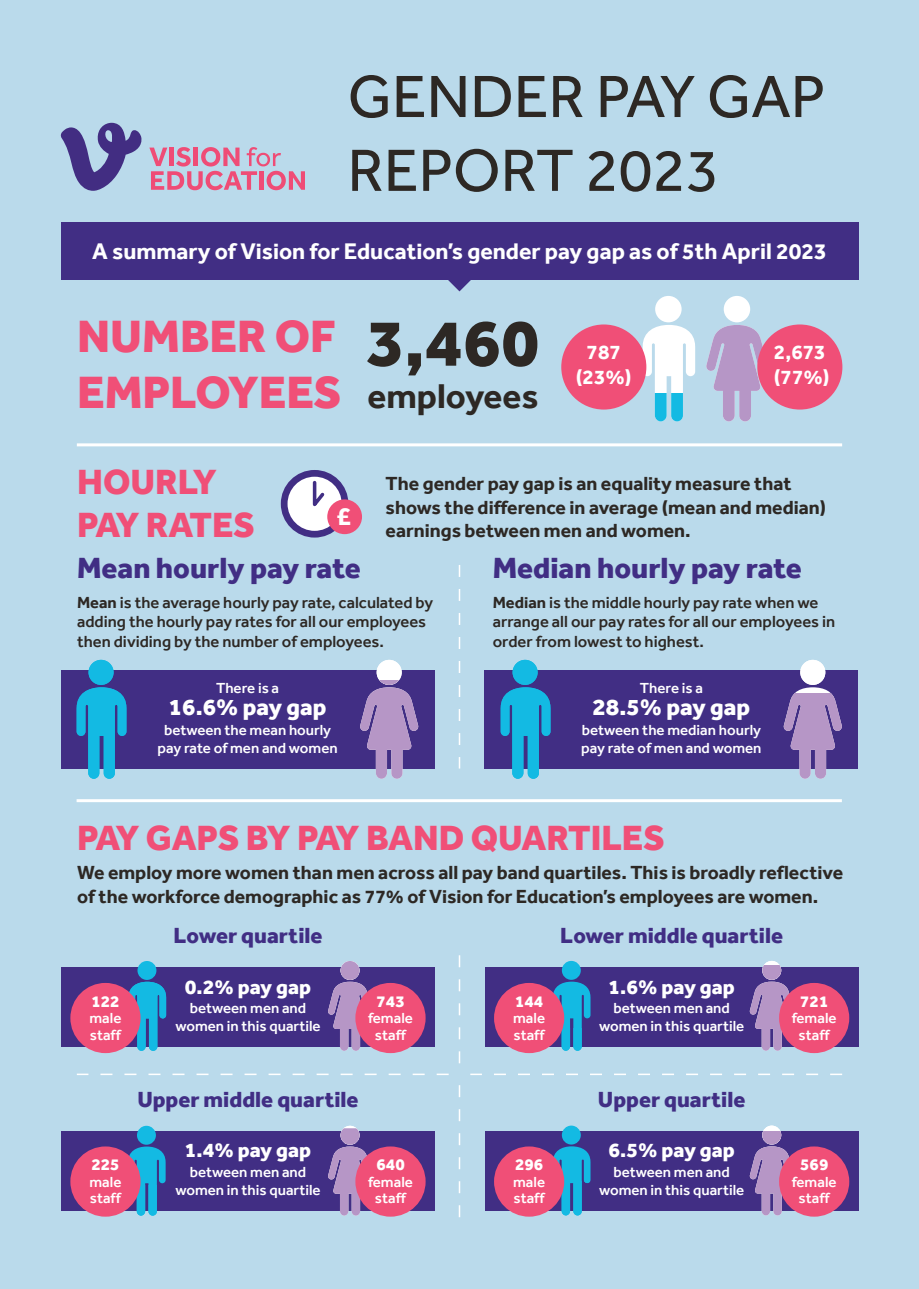
<style>
.page{position:relative;width:919px;height:1289px;background:#fff}
.page>*{position:absolute;margin:0;border:0;box-sizing:border-box;transform-origin:0 0}
.t1{font:800 68.1px "Effra";color:#2d2824}
.t2{font:61.5px/73.8px "Effra";color:#2d2824}
.t3{font:800 46.5px/55.8px "Effra";color:#f04f77}
.t4{font:800 36px/43.2px "Effra";color:#f04f77}
.t5{font:700 35.4px "Effra";color:#2d2824}
.t6{font:800 30px "Effra";color:#412e84}
.t7{font:700 26.4px "Effra";color:#fff}
.t8{font:800 24px "Effra";color:#fff}
.t9{font:700 23.25px "Effra";color:#fff}
.t10{font:800 22.5px "Effra";color:#412e84}
.t11{font:800 21px "Effra";color:#fff}
.t12{font:700 21px/25.2px "Effra";color:#fff;text-align:center}
.t13{font:700 19.5px/23.4px "Effra";color:#2d2824}
.t14{font:800 16.8px "Effra";color:#fff}
.t15{font:500 16.5px/19.8px "Effra";color:#2d2824}
.t16{font:500 15px/16.5px "Effra";color:#fff;text-align:center}
.s1{font-weight:700}
</style>
<div class="page">
<div style="left:0;top:0;width:918px;height:1288px;background:#badaeb"></div>
<div style="left:61px;top:670px;width:373px;height:98px;background:#412e84"></div>
<div style="left:484px;top:670px;width:374px;height:98px;background:#412e84"></div>
<div style="left:61px;top:222px;width:797px;height:58px;background:#412e84"></div>
<svg style="left:448px;top:280px;width:23px;height:11px"></svg>
<div style="left:655px;top:296px;width:26px;height:26px;background:#fff;border-radius:50%"></div>
<svg style="left:642px;top:325px;width:53px;height:69px"></svg>
<svg style="left:654px;top:394px;width:29px;height:27px"></svg>
<div style="left:723px;top:296px;width:27px;height:26px;background:#fff;border-radius:50%"></div>
<svg style="left:706px;top:325px;width:62px;height:96px"></svg>
<div style="left:561px;top:324px;width:85px;height:85px;background:#f04f77;border-radius:50%"></div>
<div style="left:757px;top:324px;width:85px;height:85px;background:#f04f77;border-radius:50%"></div>
<hr style="left:77px;top:443px;width:765px;height:3px;background:#fff">
<div style="left:88px;top:660px;width:26px;height:25px;background:#13bae3;border-radius:13px"></div>
<svg style="left:77px;top:687px;width:49px;height:91px"></svg>
<svg style="left:359px;top:687px;width:59px;height:91px"></svg>
<div style="left:376px;top:660px;width:25px;height:25px;background:#fff;border-radius:50%"></div>
<svg style="left:379px;top:680px;width:20px;height:5px"></svg>
<svg style="left:458px;top:565px;width:2px;height:203px"></svg>
<div style="left:512px;top:660px;width:25px;height:25px;background:#13bae3;border-radius:13px"></div>
<svg style="left:500px;top:687px;width:50px;height:91px"></svg>
<svg style="left:783px;top:687px;width:59px;height:91px"></svg>
<div style="left:800px;top:660px;width:25px;height:25px;background:#fff;border-radius:50%"></div>
<hr style="left:77px;top:799px;width:764px;height:3px;background:#fff">
<svg style="left:281px;top:470px;width:67px;height:67px"></svg>
<div style="left:327px;top:499px;width:35px;height:35px;background:#f04f77;border-radius:50%"></div>
<div style="left:61px;top:967px;width:373px;height:79px;background:#412e84"></div>
<div style="left:137px;top:961px;width:19px;height:18px;background:#13bae3;border-radius:50%"></div>
<svg style="left:128px;top:981px;width:38px;height:69px"></svg>
<svg style="left:328px;top:981px;width:42px;height:69px"></svg>
<div style="left:340px;top:961px;width:19px;height:18px;background:#b696c6;border-radius:9px"></div>
<div style="left:485px;top:967px;width:373px;height:79px;background:#412e84"></div>
<div style="left:562px;top:960px;width:18px;height:19px;background:#13bae3;border-radius:50%"></div>
<svg style="left:553px;top:981px;width:37px;height:47px"></svg>
<svg style="left:553px;top:1028px;width:37px;height:22px"></svg>
<svg style="left:762px;top:960px;width:19px;height:19px"></svg>
<svg style="left:749px;top:964px;width:45px;height:86px"></svg>
<div style="left:61px;top:1131px;width:373px;height:79px;background:#412e84"></div>
<div style="left:137px;top:1125px;width:19px;height:19px;background:#13bae3;border-radius:50%"></div>
<svg style="left:128px;top:1146px;width:38px;height:38px"></svg>
<svg style="left:128px;top:1184px;width:38px;height:31px"></svg>
<svg style="left:340px;top:1125px;width:19px;height:19px"></svg>
<svg style="left:328px;top:1128px;width:43px;height:87px"></svg>
<div style="left:485px;top:1130px;width:373px;height:80px;background:#412e84"></div>
<div style="left:562px;top:1125px;width:18px;height:19px;background:#13bae3;border-radius:50%"></div>
<svg style="left:554px;top:1146px;width:36px;height:34px"></svg>
<svg style="left:553px;top:1180px;width:37px;height:35px"></svg>
<svg style="left:762px;top:1125px;width:19px;height:19px"></svg>
<svg style="left:749px;top:1131px;width:45px;height:84px"></svg>
<svg style="left:77px;top:1073px;width:371px;height:2px"></svg>
<svg style="left:470px;top:1073px;width:372px;height:2px"></svg>
<svg style="left:458px;top:955px;width:2px;height:108px"></svg>
<svg style="left:458px;top:1085px;width:2px;height:133px"></svg>
<div style="left:70px;top:982px;width:70px;height:71px;background:#f04f77;border-radius:50%"></div>
<div style="left:355px;top:982px;width:70px;height:71px;background:#f04f77;border-radius:50%"></div>
<div style="left:70px;top:1146px;width:70px;height:70px;background:#f04f77;border-radius:50%"></div>
<div style="left:355px;top:1146px;width:70px;height:70px;background:#f04f77;border-radius:50%"></div>
<div style="left:494px;top:982px;width:70px;height:71px;background:#f04f77;border-radius:50%"></div>
<div style="left:779px;top:982px;width:70px;height:71px;background:#f04f77;border-radius:50%"></div>
<div style="left:494px;top:1146px;width:70px;height:70px;background:#f04f77;border-radius:50%"></div>
<div style="left:779px;top:1146px;width:70px;height:70px;background:#f04f77;border-radius:50%"></div>
<svg style="left:61px;top:123px;width:81px;height:68px"></svg>
<svg style="left:149px;top:147px;width:156px;height:43px"></svg>
<h2 class="t2" style="left:347px;top:59px;width:479px">GENDER PAY GAP<br>REPORT 2023</h2>
<h3 class="t9" style="left:92px;top:237px;width:736px">A summary of Vision for Education’s gender pay gap as of 5th April 2023</h3>
<h3 class="t3" style="left:77px;top:308px;width:266px">NUMBER OF<br>EMPLOYEES</h3>
<h1 class="t1" style="left:366px;top:302px;width:174px">3,460</h1>
<h3 class="t5" style="left:367px;top:375px;width:172px">employees</h3>
<h3 class="t12" style="left:576px;top:339px;width:57px">787 (23%)</h3>
<h3 class="t12" style="left:773px;top:339px;width:57px;text-align:left">2,673 (77%)</h3>
<h3 class="t4" style="left:77px;top:460px;width:179px">HOURLY<br>PAY RATES</h3>
<h3 class="t6" style="left:77px;top:550px;width:285px">Mean hourly pay rate</h3>
<h3 class="t6" style="left:492px;top:550px;width:310px">Median hourly pay rate</h3>
<h3 class="t13" style="left:385px;top:472px;width:442px">The gender pay gap is an equality measure that shows the difference in average (mean and median) earnings between men and women.</h3>
<h3 class="t7" style="left:336px;top:500px;width:16px">£</h3>
<p class="t15" style="left:77px;top:592px;width:357px"><span class="s1">Mean</span> is the average hourly pay rate, calculated by adding the hourly pay rates for all our employees then dividing by the number of employees.</p>
<p class="t15" style="left:492px;top:592px;width:344px"><span class="s1">Median</span> is the middle hourly pay rate when we arrange all our pay rates for all our employees in order from lowest to highest.</p>
<p class="t16" style="left:216px;top:679px;width:65px">There is a</p>
<h3 class="t8" style="left:169px;top:693px;width:159px">16.6% pay gap</h3>
<p class="t16" style="left:157px;top:720px;width:182px;line-height:18px">between the mean hourly pay rate of men and women</p>
<p class="t16" style="left:639px;top:679px;width:65px">There is a</p>
<h3 class="t8" style="left:592px;top:693px;width:159px">28.5% pay gap</h3>
<p class="t16" style="left:581px;top:720px;width:182px;line-height:18px;text-align:left">between the median hourly pay rate of men and women</p>
<h3 class="t4" style="left:77px;top:815px;width:589px">PAY GAPS BY PAY BAND QUARTILES</h3>
<h3 class="t13" style="left:77px;top:861px;width:767px">We employ more women than men across all pay band quartiles. This is broadly reflective of the workforce demographic as 77% of Vision for Education’s employees are women.</h3>
<p class="t14" style="left:91px;top:991px;width:30px">122</p>
<p class="t16" style="left:89px;top:1009px;width:33px;text-align:left">male staff</p>
<h3 class="t10" style="left:173px;top:922px;width:150px">Lower quartile</h3>
<h3 class="t11" style="left:185px;top:974px;width:128px">0.2% pay gap</h3>
<p class="t16" style="left:175px;top:999px;width:147px;line-height:18px">between men and women in this quartile</p>
<p class="t14" style="left:376px;top:991px;width:30px">743</p>
<p class="t16" style="left:368px;top:1009px;width:46px">female staff</p>
<p class="t14" style="left:91px;top:1154px;width:30px">225</p>
<p class="t16" style="left:89px;top:1173px;width:33px;text-align:left">male staff</p>
<h3 class="t10" style="left:137px;top:1086px;width:223px">Upper middle quartile</h3>
<h3 class="t11" style="left:185px;top:1137px;width:128px">1.4% pay gap</h3>
<p class="t16" style="left:175px;top:1162px;width:147px;line-height:18px">between men and women in this quartile</p>
<p class="t14" style="left:376px;top:1154px;width:30px">640</p>
<p class="t16" style="left:368px;top:1173px;width:46px">female staff</p>
<p class="t14" style="left:515px;top:991px;width:30px">144</p>
<p class="t16" style="left:513px;top:1009px;width:33px;text-align:left">male staff</p>
<h3 class="t10" style="left:560px;top:922px;width:224px">Lower middle quartile</h3>
<h3 class="t11" style="left:608px;top:974px;width:128px">1.6% pay gap</h3>
<p class="t16" style="left:599px;top:999px;width:147px;line-height:18px">between men and women in this quartile</p>
<p class="t14" style="left:800px;top:991px;width:30px">721</p>
<p class="t16" style="left:791px;top:1009px;width:46px">female staff</p>
<p class="t14" style="left:515px;top:1154px;width:30px">296</p>
<p class="t16" style="left:513px;top:1173px;width:33px;text-align:left">male staff</p>
<h3 class="t10" style="left:598px;top:1086px;width:149px">Upper quartile</h3>
<h3 class="t11" style="left:608px;top:1137px;width:128px">6.5% pay gap</h3>
<p class="t16" style="left:599px;top:1162px;width:147px;line-height:18px">between men and women in this quartile</p>
<p class="t14" style="left:800px;top:1154px;width:30px">569</p>
<p class="t16" style="left:791px;top:1173px;width:46px">female staff</p>
</div>
